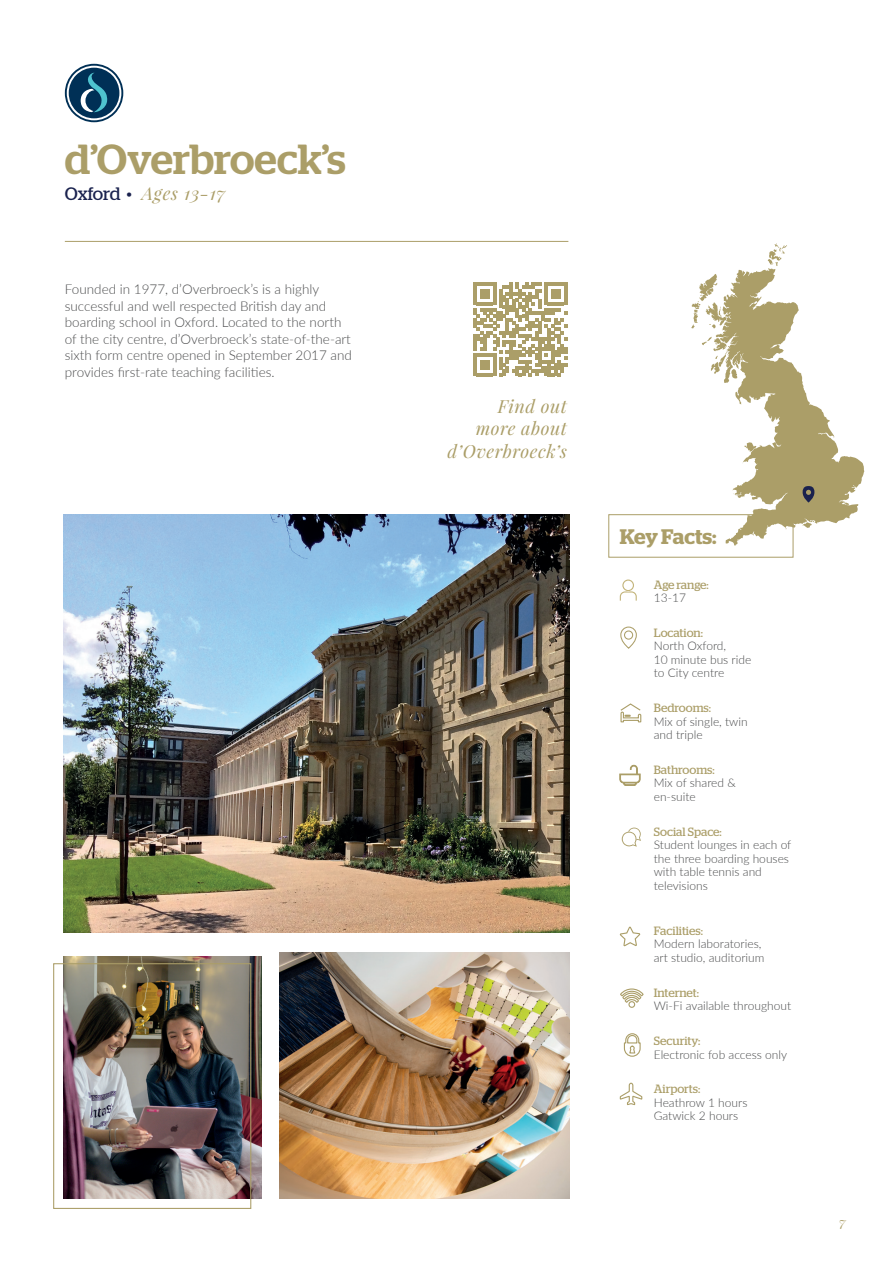
<style>
.page{position:relative;width:893px;height:1263px;background:#fff}
.page>*{position:absolute;margin:0;border:0;box-sizing:border-box;transform-origin:0 0}
.t1{font:500 42px "Stag";letter-spacing:.005em;color:#ab9e68}
.t2{font:600 21px "Stag";letter-spacing:-.005em;color:#ab9e68}
.t3{font:italic 18px/22.5px "Playfair Display";letter-spacing:.03em;color:#ab9e68;text-align:right}
.t4{font:300 13.5px/16.5px "Lato";color:#4b4c4d}
.t5{font:italic 13.5px "Playfair Display";color:#ab9e68}
.t6{font:300 12px/13.5px "Lato";color:#4b4c4d}
.t7{font:12px/13.5px "Stag";letter-spacing:-.015em;color:#ab9e68}
.s1{font-family:"Stag";font-style:normal;color:#1a224e}
.s2{font-family:"Stag";font-weight:300;font-style:normal;color:#1a224e}
.s3{font-family:"Lato";font-weight:300;color:#4b4c4d}
.s4{font-family:"Stag";font-weight:400;color:#ab9e68}
</style>
<div class="page">
<svg style="left:474px;top:283px;width:93px;height:93px"></svg>
<svg style="left:65px;top:64px;width:58px;height:58px"></svg>
<hr style="left:65px;top:241px;width:503px;height:1px;background:#ab9e68">
<img style="left:280px;top:952px;width:290px;height:246px">
<img style="left:64px;top:956px;width:198px;height:242px">
<div style="left:608px;top:514px;width:185px;height:44px;background:#fff;border:1px solid #ab9e68"></div>
<svg style="left:620px;top:579px;width:17px;height:22px"></svg>
<svg style="left:620px;top:626px;width:17px;height:23px"></svg>
<svg style="left:620px;top:703px;width:22px;height:20px"></svg>
<svg style="left:620px;top:765px;width:20px;height:21px"></svg>
<svg style="left:622px;top:827px;width:19px;height:20px"></svg>
<svg style="left:620px;top:926px;width:20px;height:21px"></svg>
<svg style="left:620px;top:988px;width:23px;height:20px"></svg>
<svg style="left:624px;top:1033px;width:17px;height:24px"></svg>
<svg style="left:620px;top:1083px;width:23px;height:22px"></svg>
<svg style="left:691px;top:243px;width:173px;height:303px"></svg>
<img style="left:64px;top:515px;width:506px;height:417px">
<div style="left:53px;top:963px;width:198px;height:246px;border:1px solid #ab9e68"></div>
<p class="t1" style="left:65px;top:135px;width:282px">d’Overbroeck’s</p>
<p class="t3" style="left:65px;top:181px;width:162px"><span class="s1">Oxford</span> <span class="s2">•</span> Ages 13-17</p>
<p class="t4" style="left:65px;top:280px;width:289px">Founded in 1977, d’Overbroeck’s is a highly successful and well respected British day and boarding school in Oxford. Located to the north of the city centre, d’Overbroeck’s state-of-the-art sixth form centre opened in September 2017 and provides first-rate teaching facilities.</p>
<p class="t3" style="left:448px;top:394px;width:121px">Find out<br>more about d’Overbroeck’s</p>
<p class="t2" style="left:620px;top:520px;width:98px">Key Facts:</p>
<p class="t7" style="left:654px;top:577px;width:56px">Age range:<br><span class="s3">13-17</span></p>
<p class="t6" style="left:654px;top:625px;width:99px"><span class="s4">Location:<br></span>North Oxford,<br>10 minute bus ride to City centre</p>
<p class="t6" style="left:654px;top:701px;width:95px"><span class="s4">Bedrooms:<br></span>Mix of single, twin and triple</p>
<p class="t6" style="left:654px;top:762px;width:83px"><span class="s4">Bathrooms:<br></span>Mix of shared &amp; en-suite</p>
<p class="t6" style="left:654px;top:824px;width:139px"><span class="s4">Social Space:<br></span>Student lounges in each of the three boarding houses with table tennis and televisions</p>
<p class="t6" style="left:654px;top:923px;width:112px"><span class="s4">Facilities:<br></span>Modern laboratories, art studio, auditorium</p>
<p class="t6" style="left:654px;top:985px;width:139px"><span class="s4">Internet:<br></span>Wi-Fi available throughout</p>
<p class="t6" style="left:654px;top:1033px;width:135px"><span class="s4">Security:<br></span>Electronic fob access only</p>
<p class="t6" style="left:654px;top:1082px;width:95px"><span class="s4">Airports:<br></span>Heathrow 1 hours<br>Gatwick 2 hours</p>
<p class="t5" style="left:839px;top:1213px;width:8px">7</p>
</div>
